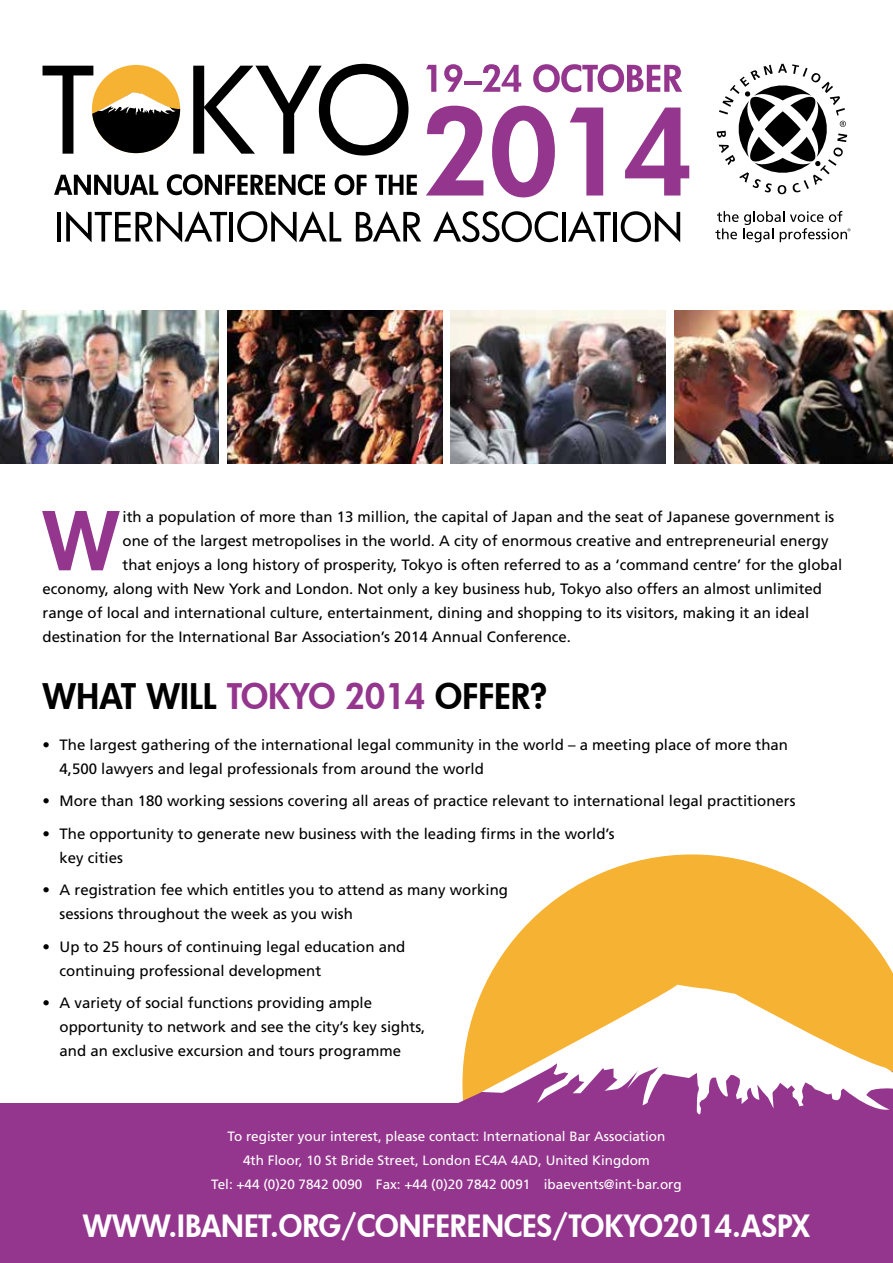
<style>
.page{position:relative;width:893px;height:1263px;background:#fff}
.page>*{position:absolute;margin:0;border:0;box-sizing:border-box;transform-origin:0 0}
.t1{font:800 78.6px "Futura";color:#95368e}
.t2{font:800 34.5px "Futura";color:#000}
.t3{font:800 30px "Futura";color:#fff}
.t4{font:15px/24px "Frutiger";color:#000}
.t5{font:13.5px/24px "Frutiger";color:#fff;text-align:center}
.s1{color:#95368e}
</style>
<div class="page">
<hr style="left:892px;top:0;width:1px;height:1263px;background:#004b8d">
<svg style="left:485px;top:854px;width:408px;height:131px;fill:#f6b333"></svg>
<svg style="left:0;top:994px;width:893px;height:269px;fill:#95368e"></svg>
<svg style="left:481px;top:985px;width:412px;height:134px"></svg>
<img style="left:451px;top:310px;width:214px;height:153px">
<svg style="left:717px;top:64px;width:130px;height:130px"></svg>
<svg style="left:715px;top:211px;width:135px;height:31px"></svg>
<svg style="left:193px;top:64px;width:215px;height:92px"></svg>
<svg style="left:54px;top:175px;width:104px;height:20px"></svg>
<svg style="left:167px;top:174px;width:158px;height:21px"></svg>
<svg style="left:335px;top:174px;width:32px;height:21px"></svg>
<svg style="left:375px;top:175px;width:42px;height:20px"></svg>
<hr style="left:57px;top:212px;width:4px;height:29px;background:#000">
<svg style="left:66px;top:211px;width:161px;height:31px"></svg>
<hr style="left:230px;top:212px;width:3px;height:29px;background:#000">
<svg style="left:237px;top:211px;width:104px;height:31px"></svg>
<svg style="left:356px;top:211px;width:65px;height:30px"></svg>
<svg style="left:433px;top:211px;width:125px;height:31px"></svg>
<hr style="left:562px;top:212px;width:3px;height:29px;background:#000">
<svg style="left:568px;top:211px;width:43px;height:30px"></svg>
<hr style="left:613px;top:212px;width:4px;height:29px;background:#000">
<svg style="left:621px;top:211px;width:59px;height:31px"></svg>
<svg style="left:426px;top:65px;width:10px;height:27px"></svg>
<svg style="left:444px;top:64px;width:18px;height:28px"></svg>
<hr style="left:464px;top:81px;width:18px;height:4px;background:#95368e">
<svg style="left:483px;top:64px;width:38px;height:28px"></svg>
<svg style="left:533px;top:64px;width:149px;height:28px"></svg>
<svg style="left:426px;top:106px;width:57px;height:90px"></svg>
<svg style="left:492px;top:106px;width:63px;height:91px"></svg>
<svg style="left:570px;top:108px;width:33px;height:88px"></svg>
<svg style="left:625px;top:108px;width:64px;height:88px"></svg>
<svg style="left:43px;top:66px;width:137px;height:88px"></svg>
<img style="left:227px;top:310px;width:215px;height:153px">
<img style="left:674px;top:310px;width:219px;height:153px">
<img style="left:0;top:310px;width:219px;height:153px">
<h1 class="t1" style="left:43px;top:488px;width:78px">W</h1>
<p class="t4" style="left:123px;top:505px;width:713px">ith a population of more than 13 million, the capital of Japan and the seat of Japanese government is</p>
<p class="t4" style="left:123px;top:529px;width:708px">one of the largest metropolises in the world. A city of enormous creative and entrepreneurial energy</p>
<p class="t4" style="left:123px;top:553px;width:721px">that enjoys a long history of prosperity, Tokyo is often referred to as a ‘command centre’ for the global</p>
<p class="t4" style="left:43px;top:577px;width:781px">economy, along with New York and London. Not only a key business hub, Tokyo also offers an almost unlimited</p>
<p class="t4" style="left:43px;top:601px;width:768px">range of local and international culture, entertainment, dining and shopping to its visitors, making it an ideal</p>
<p class="t4" style="left:43px;top:625px;width:530px">destination for the International Bar Association’s 2014 Annual Conference.</p>
<h2 class="t2" style="left:43px;top:673px;width:506px">WHAT WILL <span class="s1">TOKYO 2014</span> OFFER?</h2>
<p class="t4" style="left:60px;top:732px;width:730px;text-indent:-17px">• The largest gathering of the international legal community in the world – a meeting place of more than<br>4,500 lawyers and legal professionals from around the world</p>
<p class="t4" style="left:43px;top:789px;width:755px">• More than 180 working sessions covering all areas of practice relevant to international legal practitioners</p>
<p class="t4" style="left:60px;top:821px;width:557px;text-indent:-17px">• The opportunity to generate new business with the leading firms in the world’s key cities</p>
<p class="t4" style="left:60px;top:878px;width:450px;text-indent:-17px">• A registration fee which entitles you to attend as many working sessions throughout the week as you wish</p>
<p class="t4" style="left:60px;top:934px;width:347px;text-indent:-17px">• Up to 25 hours of continuing legal education and continuing professional development</p>
<p class="t4" style="left:60px;top:991px;width:367px;text-indent:-17px">• A variety of social functions providing ample opportunity to network and see the city’s key sights, and an exclusive excursion and tours programme</p>
<p class="t5" style="left:211px;top:1124px;width:472px">To register your interest, please contact: International Bar Association<br>4th Floor, 10 St Bride Street, London EC4A 4AD, United Kingdom<br>Tel: +44 (0)20 7842 0090 Fax: +44 (0)20 7842 0091 ibaevents@int-bar.org</p>
<h3 class="t3" style="left:83px;top:1205px;width:729px">WWW.IBANET.ORG/CONFERENCES/TOKYO2014.ASPX</h3>
</div>
